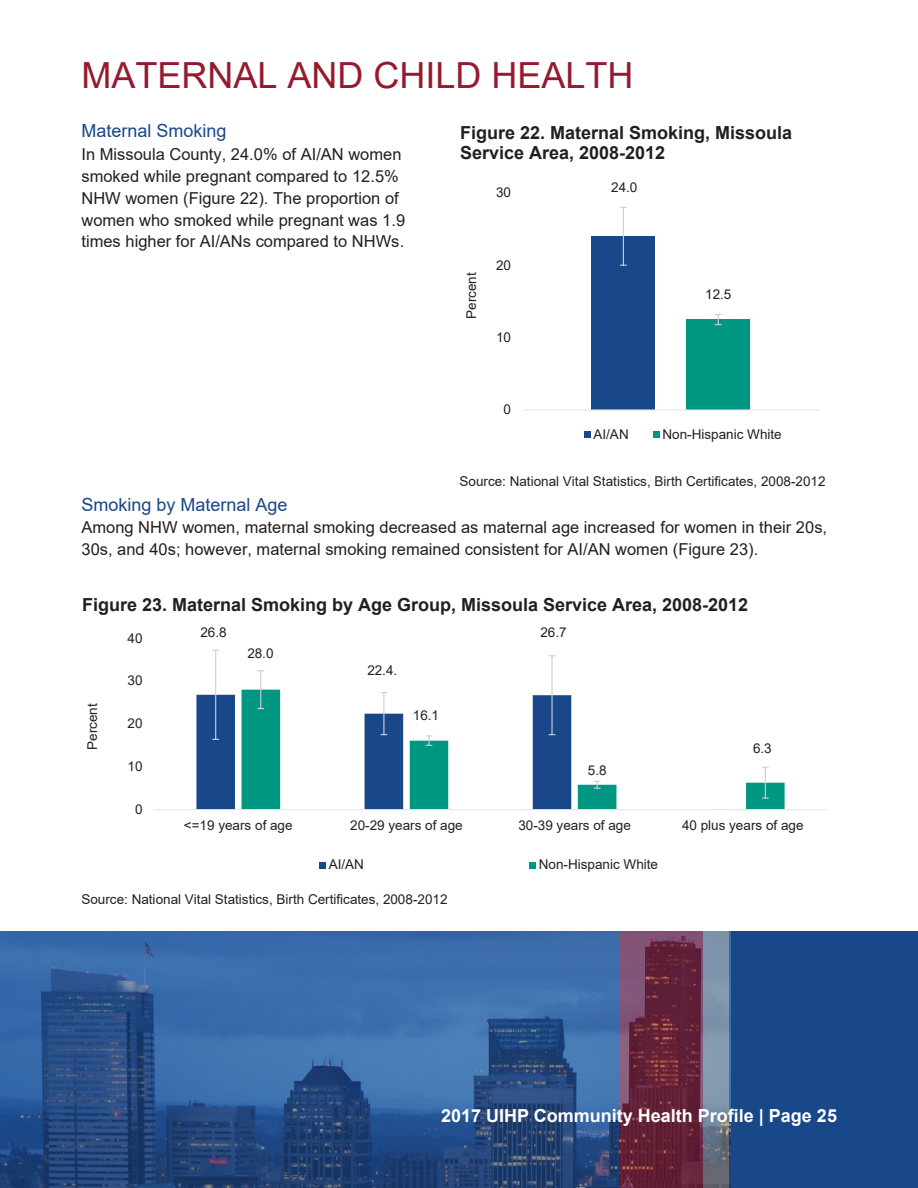
<style>
.page{position:relative;width:918px;height:1188px;background:#fff}
.page>*{position:absolute;margin:0;border:0;box-sizing:border-box;transform-origin:0 0}
.t1{font:36px "Arial";color:#951a2d}
.t2{font:700 18px/20.7px "Arial";color:#231f20}
.t3{font:700 18px "Arial";color:#fff}
.t4{font:18px "Arial";color:#18478a}
.t5{font:16.5px/21.9px "Arial";color:#231f20}
.t6{font:13.5px "Arial";color:#231f20}
</style>
<div class="page">
<div style="left:0;top:931px;width:918px;height:257px;background:#18478a"></div>
<img style="left:0;top:931px;width:730px;height:257px">
<div style="left:592px;top:236px;width:63px;height:174px;background:#18478a"></div>
<div style="left:687px;top:320px;width:63px;height:90px;background:#009782"></div>
<svg style="left:620px;top:207px;width:7px;height:59px"></svg>
<svg style="left:715px;top:314px;width:7px;height:11px"></svg>
<hr style="left:523px;top:409px;width:296px;height:2px;background:#e5e6e8">
<div style="left:584px;top:431px;width:7px;height:7px;background:#18478a"></div>
<div style="left:653px;top:431px;width:7px;height:7px;background:#009782"></div>
<svg style="left:571px;top:695px;width:214px;height:114px"></svg>
<hr style="left:215px;top:650px;width:1px;height:45px;background:#cfd0d2">
<hr style="left:551px;top:656px;width:2px;height:39px;background:#cfd0d2">
<svg style="left:196px;top:670px;width:375px;height:139px"></svg>
<svg style="left:594px;top:781px;width:7px;height:8px"></svg>
<svg style="left:762px;top:767px;width:7px;height:32px"></svg>
<hr style="left:154px;top:809px;width:673px;height:1px;background:#e5e6e8">
<div style="left:319px;top:862px;width:7px;height:7px;background:#18478a"></div>
<div style="left:529px;top:862px;width:7px;height:7px;background:#009782"></div>
<h1 class="t1" style="left:82px;top:51px;width:553px">MATERNAL AND CHILD HEALTH</h1>
<p class="t4" style="left:82px;top:118px;width:147px">Maternal Smoking</p>
<p class="t5" style="left:81px;top:143px;width:325px">In Missoula County, 24.0% of AI/AN women smoked while pregnant compared to 12.5% NHW women (Figure 22). The proportion of women who smoked while pregnant was 1.9 times higher for AI/ANs compared to NHWs.</p>
<p class="t2" style="left:460px;top:122px;width:334px">Figure 22. Maternal Smoking, Missoula<br>Service Area, 2008-2012</p>
<p class="t6" style="left:611px;top:178px;width:28px">24.0</p>
<p class="t6" style="left:496px;top:183px;width:16px">30</p>
<p class="t6" style="left:462px;top:319px;width:48px;rotate:-90deg">Percent</p>
<p class="t6" style="left:496px;top:256px;width:16px">20</p>
<p class="t6" style="left:496px;top:328px;width:16px">10</p>
<p class="t6" style="left:504px;top:400px;width:9px">0</p>
<p class="t6" style="left:705px;top:285px;width:28px">12.5</p>
<p class="t6" style="left:594px;top:425px;width:37px">AI/AN</p>
<p class="t6" style="left:662px;top:425px;width:121px">Non-Hispanic White</p>
<p class="t6" style="left:460px;top:472px;width:368px">Source: National Vital Statistics, Birth Certificates, 2008-2012</p>
<p class="t4" style="left:82px;top:492px;width:207px">Smoking by Maternal Age</p>
<p class="t5" style="left:82px;top:516px;width:747px">Among NHW women, maternal smoking decreased as maternal age increased for women in their 20s,<br>30s, and 40s; however, maternal smoking remained consistent for AI/AN women (Figure 23).</p>
<p class="t2" style="left:82px;top:594px;width:668px">Figure 23. Maternal Smoking by Age Group, Missoula Service Area, 2008-2012</p>
<p class="t6" style="left:83px;top:750px;width:48px;rotate:-90deg">Percent</p>
<p class="t6" style="left:128px;top:629px;width:16px">40</p>
<p class="t6" style="left:128px;top:671px;width:16px">30</p>
<p class="t6" style="left:128px;top:714px;width:16px">20</p>
<p class="t6" style="left:128px;top:757px;width:16px">10</p>
<p class="t6" style="left:135px;top:800px;width:9px">0</p>
<p class="t6" style="left:200px;top:623px;width:28px">26.8</p>
<p class="t6" style="left:247px;top:644px;width:28px">28.0</p>
<p class="t6" style="left:367px;top:661px;width:31px">22.4.</p>
<p class="t6" style="left:413px;top:706px;width:28px">16.1</p>
<p class="t6" style="left:540px;top:623px;width:28px">26.7</p>
<p class="t6" style="left:588px;top:761px;width:20px">5.8</p>
<p class="t6" style="left:753px;top:739px;width:20px">6.3</p>
<p class="t6" style="left:184px;top:816px;width:110px">&lt;=19 years of age</p>
<p class="t6" style="left:350px;top:816px;width:114px">20-29 years of age</p>
<p class="t6" style="left:518px;top:816px;width:114px">30-39 years of age</p>
<p class="t6" style="left:682px;top:816px;width:123px">40 plus years of age</p>
<p class="t6" style="left:329px;top:855px;width:37px">AI/AN</p>
<p class="t6" style="left:539px;top:855px;width:121px">Non-Hispanic White</p>
<p class="t6" style="left:82px;top:890px;width:368px">Source: National Vital Statistics, Birth Certificates, 2008-2012</p>
<p class="t3" style="left:441px;top:1103px;width:397px">2017 UIHP Community Health Profile | Page 25</p>
</div>
